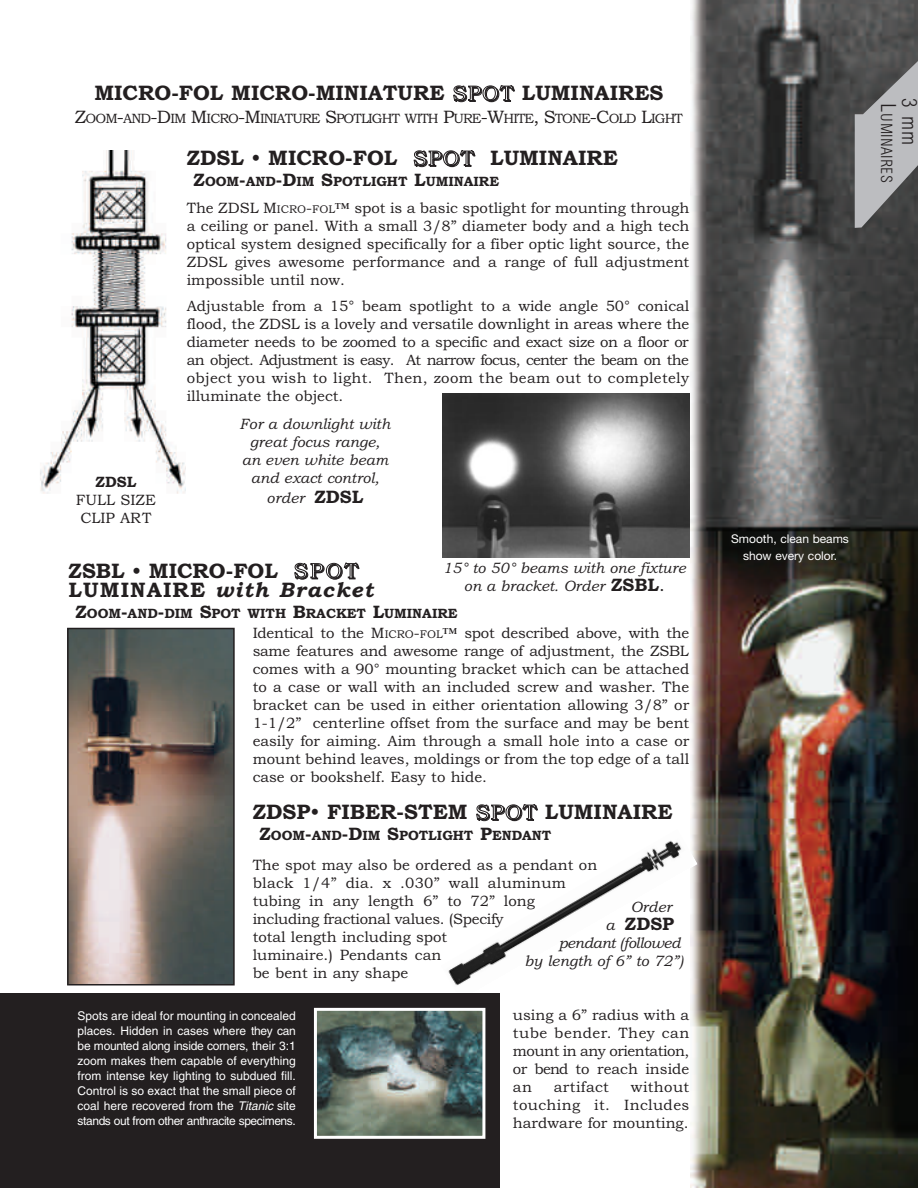
<style>
.page{position:relative;width:918px;height:1188px;background:#fff}
.page>*{position:absolute;margin:0;border:0;box-sizing:border-box;transform-origin:0 0}
.t1{font:700 21px/19.5px "Bookman Old Style";color:#231f20}
.t2{font:300 condensed 21px "Arial";color:#231f20}
.t3{font:700 18px "Bookman Old Style";color:#231f20}
.t4{font:300 condensed 15.75px "Arial";letter-spacing:.025em;color:#231f20}
.t5{font:15px/18px "Bookman Old Style";color:#231f20;text-align:justify}
.t6{font:italic 15px/18px "Bookman Old Style";color:#231f20;text-align:center}
.t7{font:italic 15px/18px "Bookman Old Style";letter-spacing:-.03em;color:#231f20;text-align:right}
.t8{font:15px "Bookman Old Style";letter-spacing:.025em;color:#231f20}
.t9{font:700 15px "Bookman Old Style";color:#231f20}
.t10{font:700 13.5px "Bookman Old Style";color:#231f20}
.t11{font:13.5px "Bookman Old Style";letter-spacing:-.065em;color:#231f20}
.t12{font:12px/15px "Helvetica";letter-spacing:-.035em;color:#fff;text-align:justify}
.t13{font:12px/16.8px "Helvetica Neue";color:#fff;text-align:center}
.s1{font-weight:400;color:#fff}
.s2{font-size:18px}
.s3{font-weight:400}
.s4{font-size:11.25px}
.s5{font-weight:700;font-style:normal;font-size:18px}
.s6{font-style:normal;font-size:18px}
.s7{font-style:italic}
.s8{font-weight:400;font-style:italic;font-size:15px}
</style>
<div class="page">
<div style="left:0;top:994px;width:488px;height:194px;background:#231f20"></div>
<img style="left:443px;top:393px;width:247px;height:165px">
<img style="left:691px;top:0;width:227px;height:1188px">
<svg style="left:855px;top:24px;width:63px;height:204px"></svg>
<img style="left:441px;top:829px;width:256px;height:170px">
<div style="left:12px;top:994px;width:488px;height:194px;background:#231f20"></div>
<img style="left:318px;top:1012px;width:163px;height:123px">
<div style="left:314px;top:1008px;width:171px;height:131px;border:3px solid #fff"></div>
<img style="left:70px;top:631px;width:162px;height:352px">
<div style="left:67px;top:628px;width:168px;height:358px;border:2px solid #231f20"></div>
<img style="left:40px;top:151px;width:145px;height:343px">
<h1 class="t1" style="left:94px;top:83px;width:570px">MICRO-FOL MICRO-MINIATURE <span class="s1">SPOT</span> LUMINAIRES</h1>
<p class="t11" style="left:75px;top:111px;width:609px"><span class="s2">Z</span>OOM<span class="s2">-</span>AND<span class="s2">-D</span>IM <span class="s2">M</span>ICRO<span class="s2">-M</span>INIATURE <span class="s2">S</span>POTLIGHT WITH <span class="s2">P</span>URE<span class="s2">-W</span>HITE<span class="s2">, S</span>TONE<span class="s2">-C</span>OLD <span class="s2">L</span>IGHT</p>
<h1 class="t1" style="left:187px;top:148px;width:433px">ZDSL <span class="s3">•</span> MICRO-FOL <span class="s1">SPOT</span> LUMINAIRE</h1>
<p class="t10" style="left:193px;top:174px;width:307px"><span class="s2">Z</span>OOM<span class="s2">-</span>AND<span class="s2">-D</span>IM <span class="s2">S</span>POTLIGHT <span class="s2">L</span>UMINAIRE</p>
<p class="t5" style="left:187px;top:199px;width:504px">The ZDSL M<span class="s4">ICRO</span>-<span class="s4">FOL</span>™ spot is a basic spotlight for mounting through a ceiling or panel. With a small 3/8” diameter body and a high tech optical system designed specifically for a fiber optic light source, the ZDSL gives awesome performance and a range of full adjustment impossible until now.</p>
<p class="t5" style="left:187px;top:297px;width:504px">Adjustable from a 15° beam spotlight to a wide angle 50° conical flood, the ZDSL is a lovely and versatile downlight in areas where the diameter needs to be zoomed to a specific and exact size on a floor or an object. Adjustment is easy. At narrow focus, center the beam on the object you wish to light. Then, zoom the beam out to completely illuminate the object.</p>
<p class="t9" style="left:96px;top:473px;width:42px">ZDSL</p>
<p class="t5" style="left:76px;top:491px;width:81px">FULL SIZE<br>CLIP ART</p>
<p class="t6" style="left:240px;top:414px;width:152px">For a downlight with great focus range, an even white beam and exact control,</p>
<p class="t6" style="left:267px;top:489px;width:98px">order <span class="s5">ZDSL</span></p>
<p class="t6" style="left:443px;top:559px;width:245px">15° to 50° beams with one fixture on a bracket. Order <span class="s5">ZSBL</span><span class="s6">.</span></p>
<h1 class="t1" style="left:69px;top:561px;width:306px">ZSBL <span class="s3">•</span> MICRO-FOL <span class="s1">SPOT<br></span>LUMINAIRE <span class="s7">with Bracket</span></h1>
<p class="t10" style="left:75px;top:606px;width:384px"><span class="s2">Z</span>OOM<span class="s2">-</span>AND<span class="s2">-</span>DIM <span class="s2">S</span>POT WITH <span class="s2">B</span>RACKET <span class="s2">L</span>UMINAIRE</p>
<p class="t5" style="left:253px;top:624px;width:438px">Identical to the M<span class="s4">ICRO</span>-<span class="s4">FOL</span>™ spot described above, with the same features and awesome range of adjustment, the ZSBL comes with a 90° mounting bracket which can be attached to a case or wall with an included screw and washer. The bracket can be used in either orientation allowing 3/8” or 1-1/2” centerline offset from the surface and may be bent easily for aiming. Aim through a small hole into a case or mount behind leaves, moldings or from the top edge of a tall case or bookshelf. Easy to hide.</p>
<h1 class="t1" style="left:253px;top:802px;width:421px">ZDSP<span class="s3">•</span> FIBER-STEM <span class="s1">SPOT</span> LUMINAIRE</h1>
<p class="t10" style="left:259px;top:828px;width:293px"><span class="s2">Z</span>OOM<span class="s2">-</span>AND<span class="s2">-D</span>IM <span class="s2">S</span>POTLIGHT <span class="s2">P</span>ENDANT</p>
<p class="t5" style="left:253px;top:856px;width:346px;text-align:left">The spot may also be ordered as a pendant on black 1/4” dia. x .030” wall aluminum tubing in any length 6” to 72” long including fractional values. (Specify<br>total length including spot<br>luminaire.) Pendants can<br>be bent in any shape</p>
<p class="t5" style="left:513px;top:1006px;width:178px">using a 6” radius with a tube bender. They can mount in any orientation, or bend to reach inside an</p>
<p class="t6" style="left:631px;top:898px;width:43px">Order</p>
<p class="t3" style="left:606px;top:913px;width:70px"><span class="s8">a</span> ZDSP</p>
<p class="t7" style="left:524px;top:934px;width:160px">pendant (followed<br>by length of 6” to 72”)</p>
<p class="t12" style="left:78px;top:1009px;width:220px">Spots are ideal for mounting in concealed places. Hidden in cases where they can be mounted along inside corners, their 3:1 zoom makes them capable of everything from intense key lighting to subdued fill.<br>Control is so exact that the small piece of coal here recovered from the <span class="s7">Titanic</span> site stands out from other anthracite specimens.</p>
<p class="t5" style="left:513px;top:1078px;width:178px;text-indent:118px">without touching it. Includes hardware for mounting.</p>
<p class="t8" style="left:554px;top:1079px;width:57px">artifact</p>
<h1 class="t2" style="left:900px;top:103px;width:11px;rotate:90deg">L</h1>
<h1 class="t2" style="left:921px;top:98px;width:48px;rotate:90deg">3 mm</h1>
<p class="t4" style="left:896px;top:113px;width:71px;rotate:90deg">UMINAIRES</p>
<p class="t13" style="left:731px;top:530px;width:119px">Smooth, clean beams show every color.</p>
</div>
